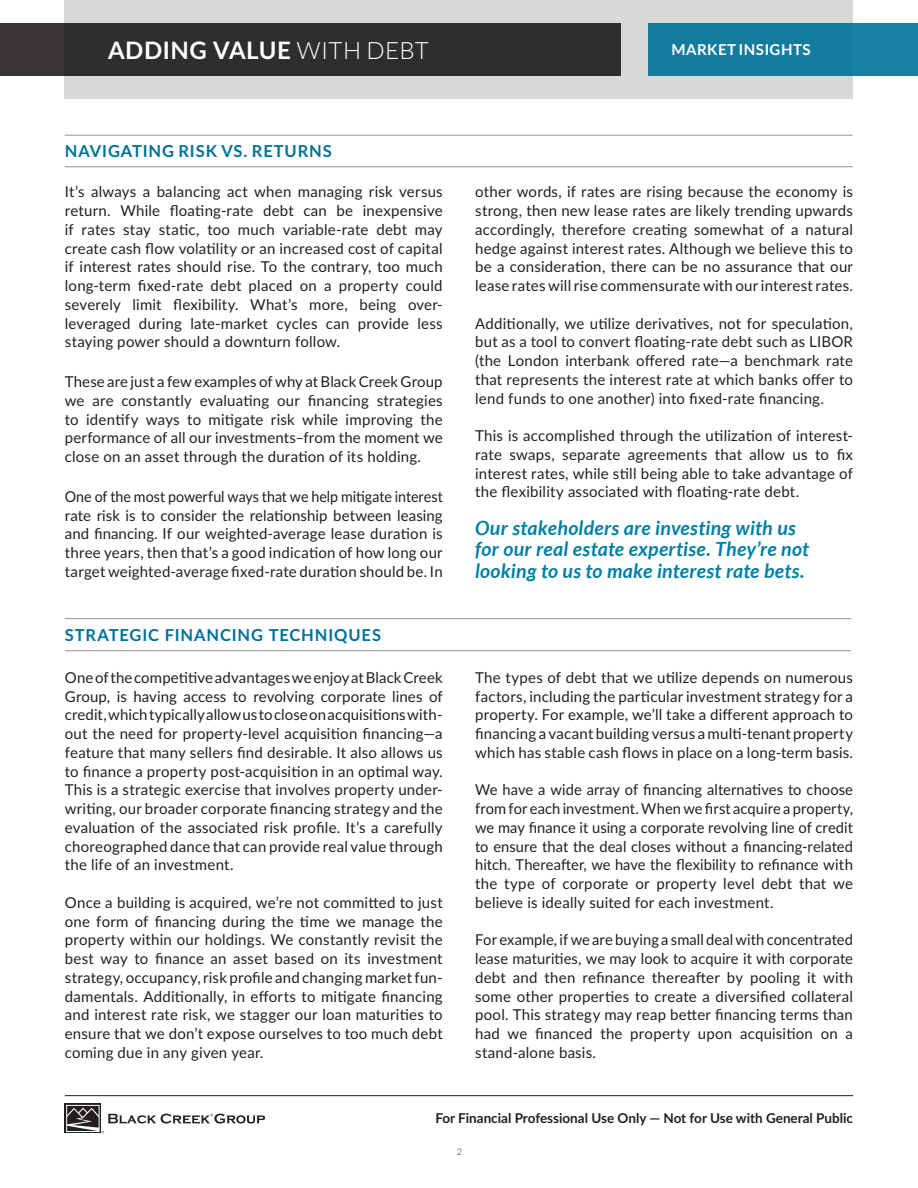
<style>
.page{position:relative;width:918px;height:1188px;background:#fff}
.page>*{position:absolute;margin:0;border:0;box-sizing:border-box;transform-origin:0 0}
.t1{font:700 24px "Lato";letter-spacing:.025em;color:#fff}
.t2{font:italic 700 19.5px/21.8px "Lato";letter-spacing:.015em;color:#007fa5}
.t3{font:700 16.5px "Lato";letter-spacing:.055em;color:#007298}
.t4{font:15px/18.8px "Lato";letter-spacing:.015em;color:#231f20;text-align:justify}
.t5{font:15px/18.8px "Lato";letter-spacing:.015em;color:#231f20;text-align:justify;scale:.95 1}
.t6{font:700 15px "Lato";letter-spacing:.035em;color:#fff}
.t7{font:700 13.5px "Lato";color:#231f20}
.t8{font:300 9px "Lato";color:#231f20}
.s1{font-weight:300}
</style>
<div class="page">
<svg style="left:65px;top:1104px;width:36px;height:29px"></svg>
<div style="left:67px;top:1105px;width:32px;height:27px;border:1px solid #fff"></div>
<svg style="left:67px;top:1108px;width:198px;height:25px"></svg>
<hr style="left:65px;top:166px;width:788px;height:1px;background:#939598">
<hr style="left:65px;top:135px;width:788px;height:1px;background:#939598">
<hr style="left:65px;top:651px;width:786px;height:1px;background:#939598">
<hr style="left:65px;top:618px;width:786px;height:1px;background:#939598">
<hr style="left:65px;top:1095px;width:788px;height:1px;background:#231f20">
<div style="left:65px;top:0;width:788px;height:99px;background:#d8d9d7"></div>
<div style="left:0;top:23px;width:621px;height:53px;background:#302d2d"></div>
<div style="left:648px;top:23px;width:270px;height:53px;background:#167c9e"></div>
<h1 class="t1" style="left:108px;top:33px;width:322px">ADDING VALUE <span class="s1">WITH DEBT</span></h1>
<p class="t6" style="left:672px;top:39px;width:141px">MARKET INSIGHTS</p>
<p class="t3" style="left:65px;top:139px;width:269px">NAVIGATING RISK VS. RETURNS</p>
<p class="t4" style="left:65px;top:182px;width:379px">It’s always a balancing act when managing risk versus return. While floating-rate debt can be inexpensive if rates stay static, too much variable-rate debt may create cash flow volatility or an increased cost of capital if interest rates should rise. To the contrary, too much long-term fixed-rate debt placed on a property could severely limit flexibility. What’s more, being over&shy;leveraged during late-market cycles can provide less staying power should a downturn follow.</p>
<p class="t4" style="left:65px;top:372px;width:379px">These are just a few examples of why at Black Creek Group we are constantly evaluating our financing strategies to identify ways to mitigate risk while improving the performance of all our investments–from the moment we close on an asset through the duration of its holding.</p>
<p class="t5" style="left:65px;top:486px;width:399px">One of the most powerful ways that we help mitigate interest rate risk is to consider the relationship between leasing and financing. If our weighted-average lease duration is three years, then that’s a good indication of how long our target weighted-average fixed-rate duration should be. In</p>
<p class="t3" style="left:65px;top:623px;width:318px">STRATEGIC FINANCING TECHNIQUES</p>
<p class="t4" style="left:65px;top:667px;width:379px">One of the competitive advantages we enjoy at Black Creek Group, is having access to revolving corporate lines of credit, which typically allow us to close on acquisitions with&shy;out the need for property-level acquisition financing—a feature that many sellers find desirable. It also allows us to finance a property post-acquisition in an optimal way.<br>This is a strategic exercise that involves property under&shy;writing, our broader corporate financing strategy and the evaluation of the associated risk profile. It’s a carefully choreographed dance that can provide real value through the life of an investment.</p>
<p class="t4" style="left:65px;top:892px;width:379px">Once a building is acquired, we’re not committed to just one form of financing during the time we manage the property within our holdings. We constantly revisit the best way to finance an asset based on its investment strategy, occupancy, risk profile and changing market fun&shy;damentals. Additionally, in efforts to mitigate financing and interest rate risk, we stagger our loan maturities to ensure that we don’t expose ourselves to too much debt coming due in any given year.</p>
<p class="t4" style="left:475px;top:182px;width:379px">other words, if rates are rising because the economy is strong, then new lease rates are likely trending upwards accordingly, therefore creating somewhat of a natural hedge against interest rates. Although we believe this to be a consideration, there can be no assurance that our lease rates will rise commensurate with our interest rates.</p>
<p class="t4" style="left:475px;top:313px;width:379px">Additionally, we utilize derivatives, not for speculation, but as a tool to convert floating-rate debt such as LIBOR (the London interbank offered rate—a benchmark rate that represents the interest rate at which banks offer to lend funds to one another) into fixed-rate financing.</p>
<p class="t4" style="left:475px;top:426px;width:379px">This is accomplished through the utilization of interest&shy;rate swaps, separate agreements that allow us to fix interest rates, while still being able to take advantage of the flexibility associated with floating-rate debt.</p>
<h2 class="t2" style="left:475px;top:517px;width:336px">Our stakeholders are investing with us for our real estate expertise. They’re not looking to us to make interest rate bets.</h2>
<p class="t4" style="left:475px;top:667px;width:379px">The types of debt that we utilize depends on numerous factors, including the particular investment strategy for a property. For example, we’ll take a different approach to financing a vacant building versus a multi-tenant property which has stable cash flows in place on a long-term basis.</p>
<p class="t4" style="left:475px;top:780px;width:379px">We have a wide array of financing alternatives to choose from for each investment. When we first acquire a property, we may finance it using a corporate revolving line of credit to ensure that the deal closes without a financing-related hitch. Thereafter, we have the flexibility to refinance with the type of corporate or property level debt that we believe is ideally suited for each investment.</p>
<p class="t4" style="left:475px;top:930px;width:379px">For example, if we are buying a small deal with concentrated lease maturities, we may look to acquire it with corporate debt and then refinance thereafter by pooling it with some other properties to create a diversified collateral pool. This strategy may reap better financing terms than had we financed the property upon acquisition on a stand-alone basis.</p>
<p class="t7" style="left:435px;top:1108px;width:419px">For Financial Professional Use Only — Not for Use with General Public</p>
<p class="t8" style="left:457px;top:1147px;width:7px">2</p>
</div>
